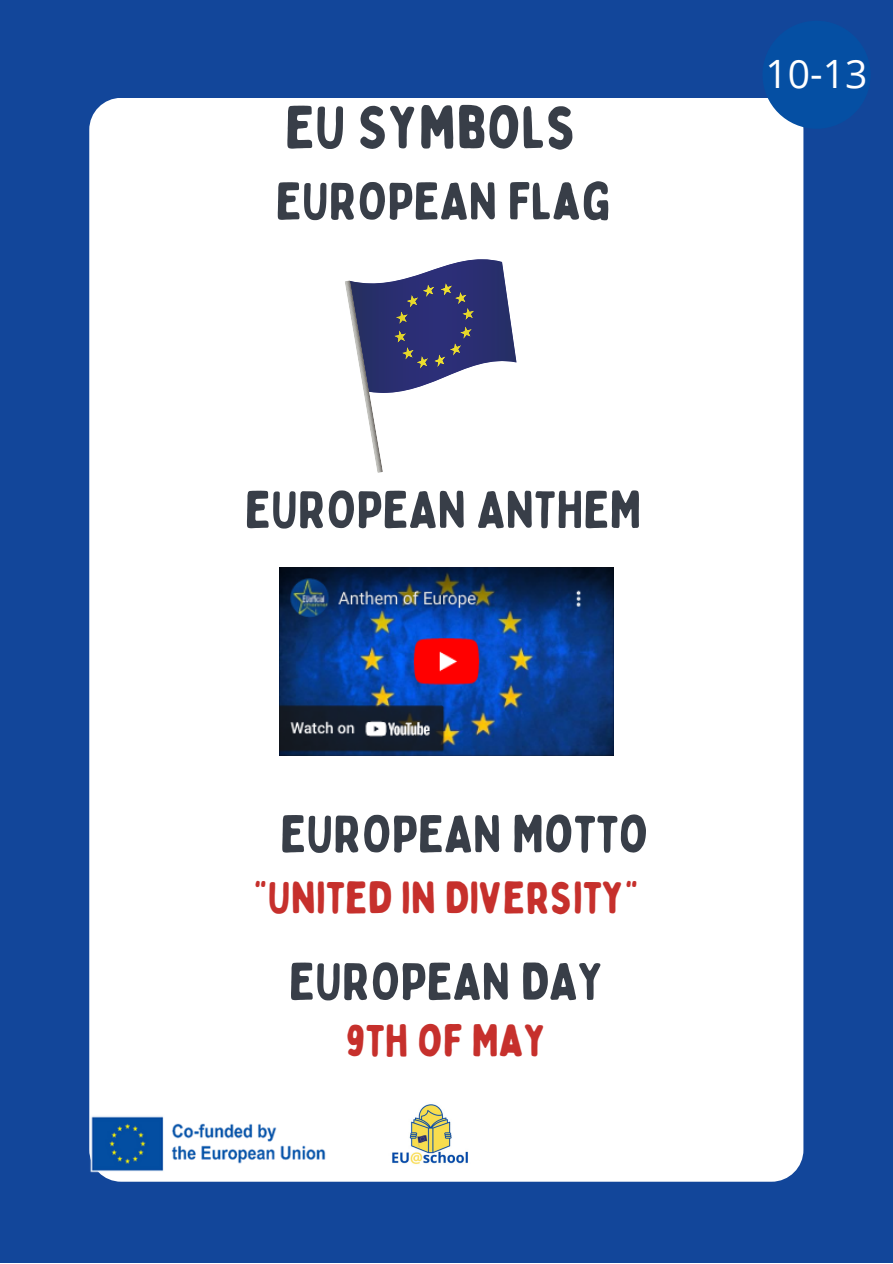
<style>
.page{position:relative;width:893px;height:1264px;background:#fff}
.page>*{position:absolute;margin:0;border:0;box-sizing:border-box;transform-origin:0 0}
.t1{font:60px "Bobby Jones Soft";color:#383e48}
.t2{font:52.5px "Bobby Jones Soft";color:#383e48}
.t3{font:52.35px "Bobby Jones Soft";color:#383e48}
.t4{font:45px "Bobby Jones Soft";color:#c6302c}
.t5{font:44.85px "Bobby Jones Soft";color:#c6302c}
.t6{font:39px "Open Sans";color:#fff}
</style>
<div class="page">
<div style="left:0;top:0;width:892px;height:1262px;background:#12469a"></div>
<div style="left:89px;top:98px;width:714px;height:1083px;background:#fff;border-radius:32px"></div>
<img style="left:89px;top:1113px;width:237px;height:60px">
<img style="left:392px;top:1104px;width:76px;height:61px">
<div style="left:762px;top:21px;width:108px;height:108px;background:#054fa3;border-radius:50%"></div>
<svg style="left:345px;top:259px;width:171px;height:214px"></svg>
<img style="left:279px;top:567px;width:334px;height:188px">
<p class="t1" style="left:285px;top:90px;width:293px">EU SYMBOLS</p>
<p class="t2" style="left:275px;top:168px;width:336px">EUROPEAN FLAG</p>
<p class="t3" style="left:245px;top:477px;width:398px">EUROPEAN ANTHEM</p>
<p class="t3" style="left:280px;top:801px;width:370px">EUROPEAN MOTTO</p>
<p class="t5" style="left:254px;top:869px;width:387px">"UNITED IN DIVERSITY"</p>
<p class="t3" style="left:289px;top:949px;width:316px">EUROPEAN DAY</p>
<p class="t4" style="left:346px;top:1012px;width:202px">9TH OF MAY</p>
<p class="t6" style="left:765px;top:47px;width:103px">10-13</p>
</div>
